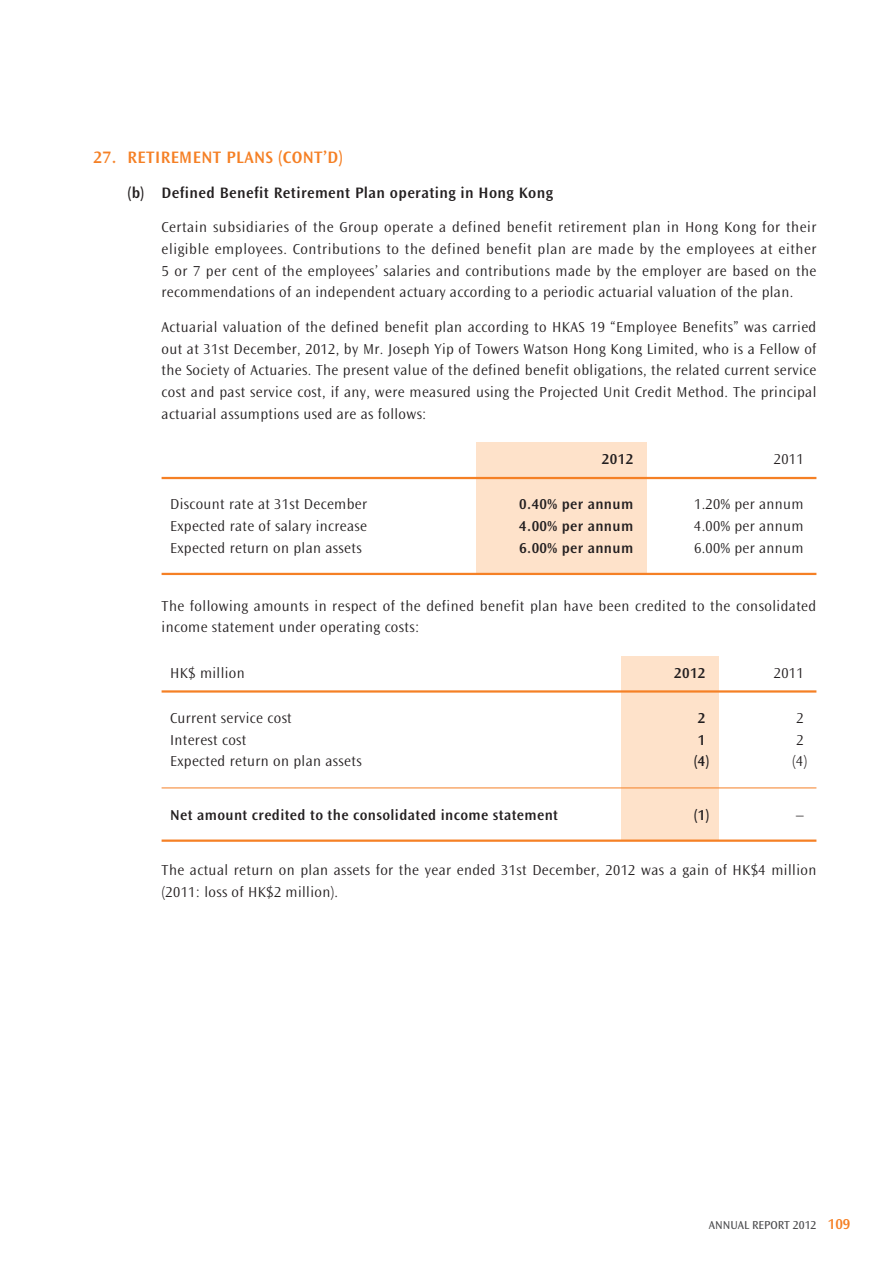
<style>
.page{position:relative;width:893px;height:1263px;background:#fff}
.page>*{position:absolute;margin:0;border:0;box-sizing:border-box;transform-origin:0 0}
.t1{font:600 17.25px "Ocean Sans Std";letter-spacing:.025em;color:#f58025}
.t2{font:600 15.75px "Ocean Sans Std";letter-spacing:.025em;color:#231f20}
.t3{font:300 15px/21.8px "Ocean Sans Std";letter-spacing:.025em;color:#231f20;text-align:justify}
.t4{font:600 15px "Ocean Sans Std";letter-spacing:.025em;color:#231f20}
.t5{font:12px "Ocean Sans Std";color:#4c4c4e}
.s1{font-weight:600;font-size:15px;color:#f58025}
</style>
<div class="page">
<div style="left:476px;top:442px;width:170px;height:132px;background:#fee2ca"></div>
<div style="left:621px;top:656px;width:98px;height:185px;background:#fee2ca"></div>
<hr style="left:162px;top:477px;width:654px;height:2px;background:#f58025">
<hr style="left:162px;top:573px;width:654px;height:2px;background:#f58025">
<hr style="left:162px;top:690px;width:654px;height:3px;background:#f58025">
<hr style="left:162px;top:787px;width:654px;height:1px;background:#f58025">
<hr style="left:162px;top:839px;width:654px;height:3px;background:#f58025">
<p class="t1" style="left:94px;top:149px;width:251px">27. RETIREMENT PLANS (CONT’D)</p>
<p class="t2" style="left:128px;top:185px;width:427px">(b) Defined Benefit Retirement Plan operating in Hong Kong</p>
<p class="t3" style="left:162px;top:217px;width:656px">Certain subsidiaries of the Group operate a defined benefit retirement plan in Hong Kong for their eligible employees. Contributions to the defined benefit plan are made by the employees at either 5 or 7 per cent of the employees’ salaries and contributions made by the employer are based on the recommendations of an independent actuary according to a periodic actuarial valuation of the plan.</p>
<p class="t3" style="left:162px;top:316px;width:656px">Actuarial valuation of the defined benefit plan according to HKAS 19 “Employee Benefits” was carried out at 31st December, 2012, by Mr. Joseph Yip of Towers Watson Hong Kong Limited, who is a Fellow of the Society of Actuaries. The present value of the defined benefit obligations, the related current service cost and past service cost, if any, were measured using the Projected Unit Credit Method. The principal actuarial assumptions used are as follows:</p>
<p class="t4" style="left:602px;top:452px;width:33px">2012</p>
<p class="t3" style="left:774px;top:448px;width:31px">2011</p>
<p class="t3" style="left:170px;top:494px;width:199px">Discount rate at 31st December</p>
<p class="t4" style="left:519px;top:497px;width:115px">0.40% per annum</p>
<p class="t3" style="left:694px;top:494px;width:111px">1.20% per annum</p>
<p class="t3" style="left:170px;top:515px;width:198px">Expected rate of salary increase</p>
<p class="t4" style="left:519px;top:519px;width:115px">4.00% per annum</p>
<p class="t3" style="left:694px;top:515px;width:111px">4.00% per annum</p>
<p class="t3" style="left:170px;top:537px;width:193px">Expected return on plan assets</p>
<p class="t4" style="left:519px;top:540px;width:115px">6.00% per annum</p>
<p class="t3" style="left:694px;top:537px;width:111px">6.00% per annum</p>
<p class="t3" style="left:162px;top:595px;width:656px">The following amounts in respect of the defined benefit plan have been credited to the consolidated income statement under operating costs:</p>
<p class="t3" style="left:170px;top:662px;width:76px">HK$ million</p>
<p class="t4" style="left:674px;top:665px;width:33px">2012</p>
<p class="t3" style="left:774px;top:662px;width:31px">2011</p>
<p class="t3" style="left:170px;top:707px;width:123px">Current service cost</p>
<p class="t4" style="left:698px;top:710px;width:9px">2</p>
<p class="t3" style="left:796px;top:707px;width:9px">2</p>
<p class="t3" style="left:170px;top:729px;width:78px">Interest cost</p>
<p class="t4" style="left:698px;top:732px;width:9px">1</p>
<p class="t3" style="left:796px;top:729px;width:9px">2</p>
<p class="t3" style="left:170px;top:751px;width:193px">Expected return on plan assets</p>
<p class="t4" style="left:694px;top:754px;width:17px">(4)</p>
<p class="t3" style="left:792px;top:751px;width:17px">(4)</p>
<p class="t4" style="left:170px;top:807px;width:389px">Net amount credited to the consolidated income statement</p>
<p class="t4" style="left:694px;top:807px;width:17px">(1)</p>
<p class="t3" style="left:796px;top:804px;width:9px">–</p>
<p class="t3" style="left:162px;top:859px;width:656px">The actual return on plan assets for the year ended 31st December, 2012 was a gain of HK$4 million (2011: loss of HK$2 million).</p>
<p class="t5" style="left:709px;top:1218px;width:143px">ANNUAL REPORT 2012 <span class="s1">109</span></p>
</div>
